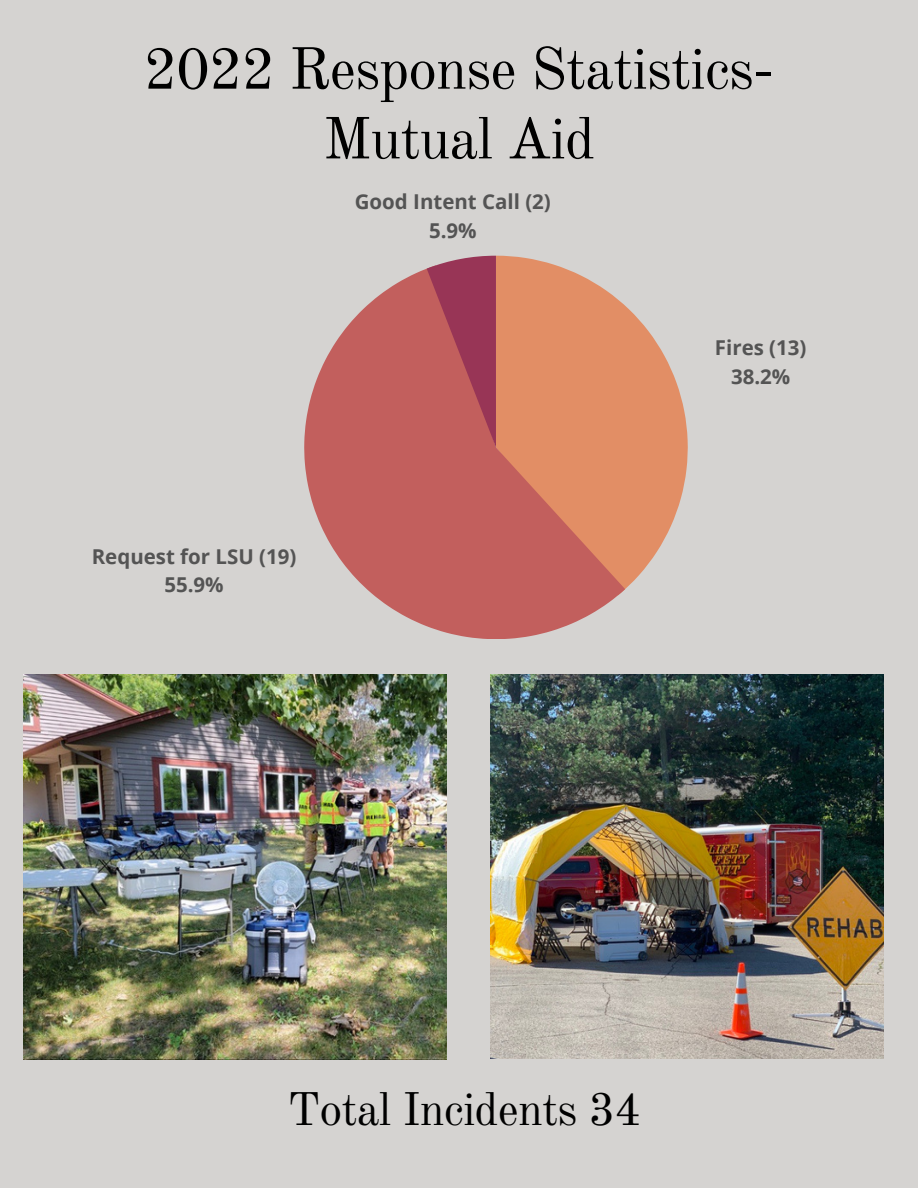
<style>
.page{position:relative;width:918px;height:1188px;background:#d5d3d1}
.page>*{position:absolute;margin:0;border:0;box-sizing:border-box;transform-origin:0 0}
.t1{font:58.2px/69.8px "Old Standard";letter-spacing:-.02em;color:#000;text-align:center}
.t2{font:46.2px "Old Standard";letter-spacing:-.02em;color:#000}
.t3{font:700 20.4px/28.7px "Open Sans";color:#545454;text-align:center}
</style>
<div class="page">
<svg style="left:496px;top:256px;width:192px;height:333px;fill:#e28e65"></svg>
<svg style="left:304px;top:265px;width:321px;height:374px;fill:#c25f5d"></svg>
<svg style="left:427px;top:256px;width:69px;height:191px;background:#ad4c5b"></svg>
<img style="left:23px;top:675px;width:423px;height:385px">
<img style="left:491px;top:674px;width:392px;height:385px">
<h1 class="t1" style="left:144px;top:35px;width:632px">2022 Response Statistics-<br>Mutual Aid</h1>
<p class="t3" style="left:355px;top:187px;width:198px">Good Intent Call (2)<br>5.9%</p>
<p class="t3" style="left:92px;top:541px;width:206px">Request for LSU (19)<br>55.9%</p>
<p class="t3" style="left:715px;top:333px;width:93px">Fires (13)<br>38.2%</p>
<h2 class="t2" style="left:287px;top:1081px;width:355px">Total Incidents 34</h2>
</div>
